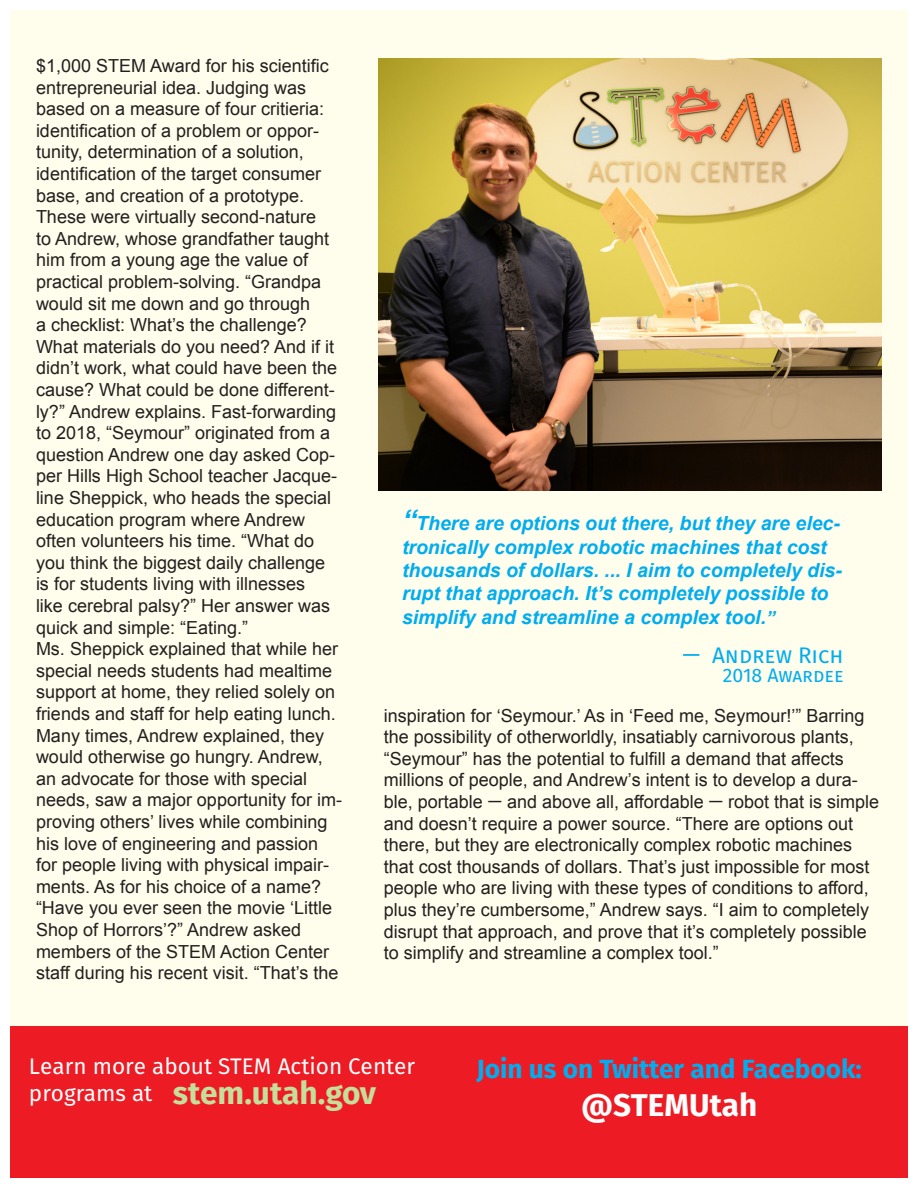
<style>
.page{position:relative;width:918px;height:1188px;background:#fff}
.page>*{position:absolute;margin:0;border:0;box-sizing:border-box;transform-origin:0 0}
.t1{font:700 31.65px "Fira Sans";color:#c4df9b}
.t2{font:700 31.5px "Fira Sans";color:#fff}
.t3{font:700 26.25px "Fira Sans";color:#00adef}
.t4{font:22.5px/27px "Fira Sans";color:#fff}
.t5{font:22.5px "Fira Sans";color:#00adef}
.t6{font:italic 700 19.5px/23.4px "Arial";color:#00adef}
.t7{font:19.5px "Fira Sans";color:#00adef}
.t8{font:18px/21.6px "Arial";color:#231f20}
.s1{font-size:28.5px}
.s2{font-size:18px}
.s3{font-family:"Fira Sans"}
</style>
<div class="page">
<div style="left:10px;top:10px;width:898px;height:1168px;background:#fffdeb"></div>
<img style="left:379px;top:59px;width:503px;height:431px">
<div style="left:10px;top:1027px;width:898px;height:151px;background:#ed1c24"></div>
<p class="t8" style="left:36px;top:55px;width:307px">$1,000 STEM Award for his scientific entrepreneurial idea. Judging was based on a measure of four critieria: identification of a problem or oppor&shy;tunity, determination of a solution, identification of the target consumer base, and creation of a prototype.<br>These were virtually second-nature<br>to Andrew, whose grandfather taught him from a young age the value of practical problem-solving. “Grandpa would sit me down and go through<br>a checklist: What’s the challenge?<br>What materials do you need? And if it didn’t work, what could have been the cause? What could be done different&shy;ly?” Andrew explains. Fast-forwarding to 2018, “Seymour” originated from a question Andrew one day asked Cop&shy;per Hills High School teacher Jacque&shy;line Sheppick, who heads the special education program where Andrew often volunteers his time. “What do you think the biggest daily challenge is for students living with illnesses<br>like cerebral palsy?” Her answer was quick and simple: “Eating.”<br>Ms. Sheppick explained that while her special needs students had mealtime support at home, they relied solely on friends and staff for help eating lunch.<br>Many times, Andrew explained, they would otherwise go hungry. Andrew, an advocate for those with special needs, saw a major opportunity for im&shy;proving others’ lives while combining his love of engineering and passion for people living with physical impair&shy;ments. As for his choice of a name? “Have you ever seen the movie ‘Little Shop of Horrors’?” Andrew asked members of the STEM Action Center staff during his recent visit. “That’s the</p>
<p class="t6" style="left:402px;top:512px;width:442px"><span class="s1">“</span>There are options out there, but they are elec&shy;tronically complex robotic machines that cost thousands of dollars. ... I aim to completely dis&shy;rupt that approach. It’s completely possible to simplify and streamline a complex tool.<span class="s2">”</span></p>
<p class="t5" style="left:682px;top:639px;width:163px">— Andrew Rich</p>
<p class="t7" style="left:723px;top:662px;width:122px">2018 Awardee</p>
<p class="t8" style="left:384px;top:705px;width:497px">inspiration for ‘Seymour.’ As in ‘Feed me, Seymour!’” Barring the possibility of otherworldly, insatiably carnivorous plants, “Seymour” has the potential to fulfill a demand that affects millions of people, and Andrew’s intent is to develop a dura&shy;ble, portable <span class="s3">—</span> and above all, affordable <span class="s3">—</span> robot that is simple and doesn’t require a power source. “There are options out there, but they are electronically complex robotic machines that cost thousands of dollars. That’s just impossible for most people who are living with these types of conditions to afford, plus they’re cumbersome,” Andrew says. “I aim to completely disrupt that approach, and prove that it’s completely possible to simplify and streamline a complex tool.”</p>
<p class="t4" style="left:29px;top:1052px;width:388px">Learn more about STEM Action Center programs at</p>
<p class="t1" style="left:173px;top:1071px;width:205px">stem.utah.gov</p>
<p class="t3" style="left:477px;top:1050px;width:387px">Join us on Twitter and Facebook:</p>
<p class="t2" style="left:581px;top:1082px;width:178px">@STEMUtah</p>
</div>
